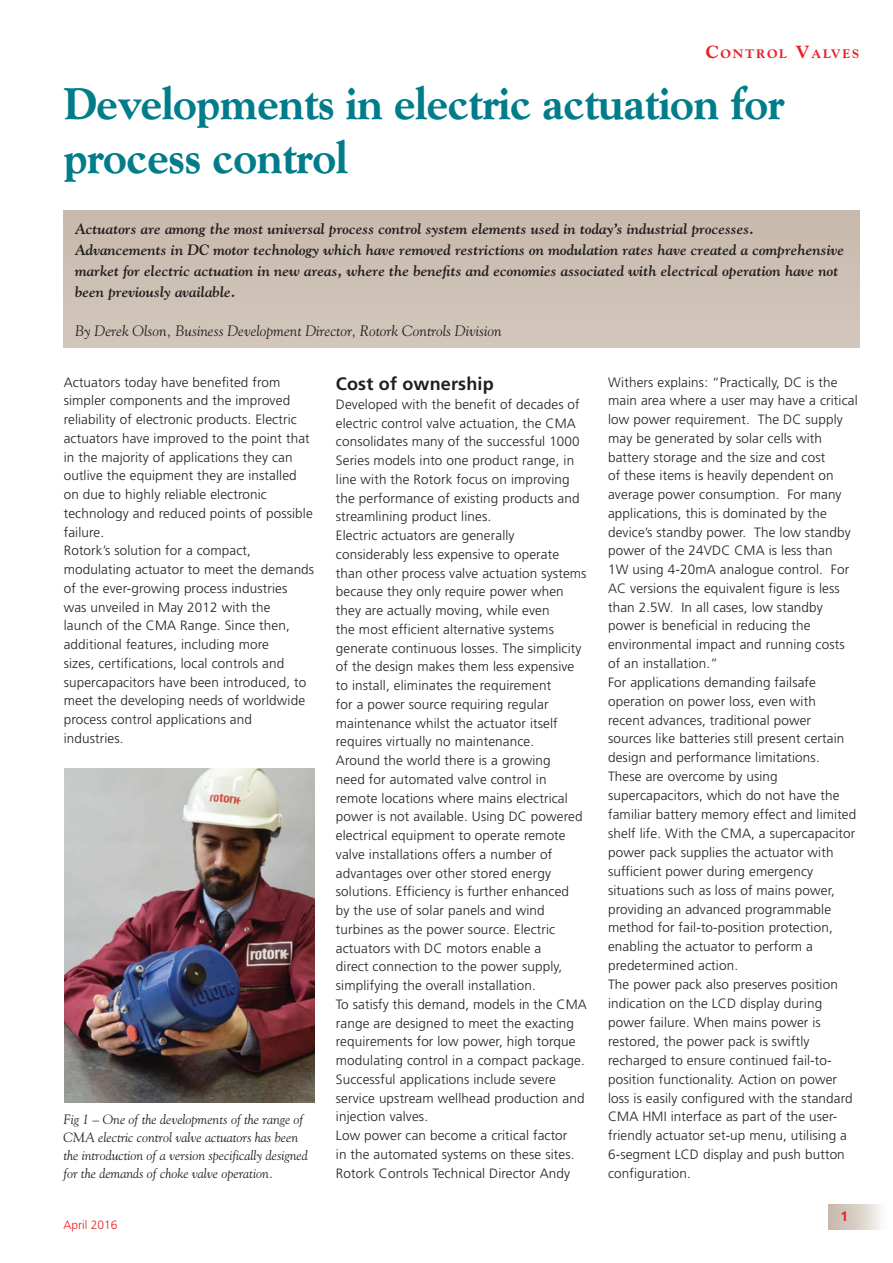
<style>
.page{position:relative;width:893px;height:1263px;background:#fff}
.page>*{position:absolute;margin:0;border:0;box-sizing:border-box;transform-origin:0 0}
.t1{font:800 45px/54px "Goudy";letter-spacing:-.01em;color:#007c8a;scale:.95 1}
.t2{font:700 18px "Frutiger";letter-spacing:.01em;color:#231f20}
.t3{font:italic 700 15px/21px "Goudy";color:#231f20}
.t4{font:italic 15px "Goudy";color:#231f20}
.t5{font:300 13.5px/18.8px "Frutiger";letter-spacing:.01em;color:#231f20}
.t6{font:italic 13.5px/18px "Goudy";color:#231f20}
.t7{font:700 13.5px "Frutiger";color:#ed1c24}
.t8{font:800 12.6px "Goudy";letter-spacing:.145em;color:#ed1c24}
.t9{font:300 12px "Frutiger";color:#ed1c24}
.s1{font-size:18px}
</style>
<div class="page">
<div style="left:828px;top:1204px;width:60px;height:25px;background:linear-gradient(to right,#c2b2a3,#faf9f7)"></div>
<div style="left:63px;top:210px;width:796px;height:138px;background:#ccc0b4"></div>
<img style="left:64px;top:769px;width:251px;height:334px">
<p class="t8" style="left:706px;top:49px;width:155px"><span class="s1">C</span>ONTROL <span class="s1">V</span>ALVES</p>
<h1 class="t1" style="left:64px;top:80px;width:760px">Developments in electric actuation for process control</h1>
<p class="t3" style="left:75px;top:219px;width:771px">Actuators are among the most universal process control system elements used in today’s industrial processes.<br>Advancements in DC motor technology which have removed restrictions on modulation rates have created a comprehensive market for electric actuation in new areas, where the benefits and economies associated with electrical operation have not been previously available.</p>
<p class="t4" style="left:75px;top:325px;width:428px">By Derek Olson, Business Development Director, Rotork Controls Division</p>
<p class="t5" style="left:64px;top:374px;width:252px">Actuators today have benefited from simpler components and the improved reliability of electronic products. Electric actuators have improved to the point that in the majority of applications they can outlive the equipment they are installed on due to highly reliable electronic technology and reduced points of possible failure.<br>Rotork’s solution for a compact, modulating actuator to meet the demands of the ever-growing process industries<br>was unveiled in May 2012 with the<br>launch of the CMA Range. Since then, additional features, including more<br>sizes, certifications, local controls and supercapacitors have been introduced, to meet the developing needs of worldwide process control applications and industries.</p>
<h2 class="t2" style="left:336px;top:376px;width:159px">Cost of ownership</h2>
<p class="t5" style="left:336px;top:396px;width:252px">Developed with the benefit of decades of electric control valve actuation, the CMA consolidates many of the successful 1000<br>Series models into one product range, in line with the Rotork focus on improving the performance of existing products and streamlining product lines.<br>Electric actuators are generally considerably less expensive to operate than other process valve actuation systems because they only require power when they are actually moving, while even<br>the most efficient alternative systems generate continuous losses. The simplicity of the design makes them less expensive to install, eliminates the requirement<br>for a power source requiring regular maintenance whilst the actuator itself requires virtually no maintenance.<br>Around the world there is a growing<br>need for automated valve control in remote locations where mains electrical power is not available. Using DC powered electrical equipment to operate remote valve installations offers a number of advantages over other stored energy solutions. Efficiency is further enhanced<br>by the use of solar panels and wind turbines as the power source. Electric actuators with DC motors enable a<br>direct connection to the power supply, simplifying the overall installation.<br>To satisfy this demand, models in the CMA range are designed to meet the exacting requirements for low power, high torque modulating control in a compact package.<br>Successful applications include severe service upstream wellhead production and injection valves.<br>Low power can become a critical factor<br>in the automated systems on these sites.<br>Rotork Controls Technical Director Andy</p>
<p class="t6" style="left:63px;top:1111px;width:246px">Fig 1 – One of the developments of the range of CMA electric control valve actuators has been the introduction of a version specifically designed for the demands of choke valve operation.</p>
<p class="t9" style="left:64px;top:1220px;width:56px">April 2016</p>
<p class="t5" style="left:608px;top:374px;width:251px">Withers explains: “Practically, DC is the main area where a user may have a critical low power requirement. The DC supply may be generated by solar cells with battery storage and the size and cost<br>of these items is heavily dependent on average power consumption. For many applications, this is dominated by the device’s standby power. The low standby power of the 24VDC CMA is less than<br>1W using 4-20mA analogue control. For AC versions the equivalent figure is less than 2.5W. In all cases, low standby power is beneficial in reducing the environmental impact and running costs of an installation.”<br>For applications demanding failsafe operation on power loss, even with<br>recent advances, traditional power sources like batteries still present certain design and performance limitations.<br>These are overcome by using supercapacitors, which do not have the familiar battery memory effect and limited shelf life. With the CMA, a supercapacitor power pack supplies the actuator with sufficient power during emergency situations such as loss of mains power, providing an advanced programmable method for fail-to-position protection, enabling the actuator to perform a predetermined action.<br>The power pack also preserves position indication on the LCD display during power failure. When mains power is restored, the power pack is swiftly recharged to ensure continued fail-to&shy;position functionality. Action on power loss is easily configured with the standard CMA HMI interface as part of the user&shy;friendly actuator set-up menu, utilising a 6-segment LCD display and push button configuration.</p>
<p class="t7" style="left:840px;top:1211px;width:9px">1</p>
</div>
